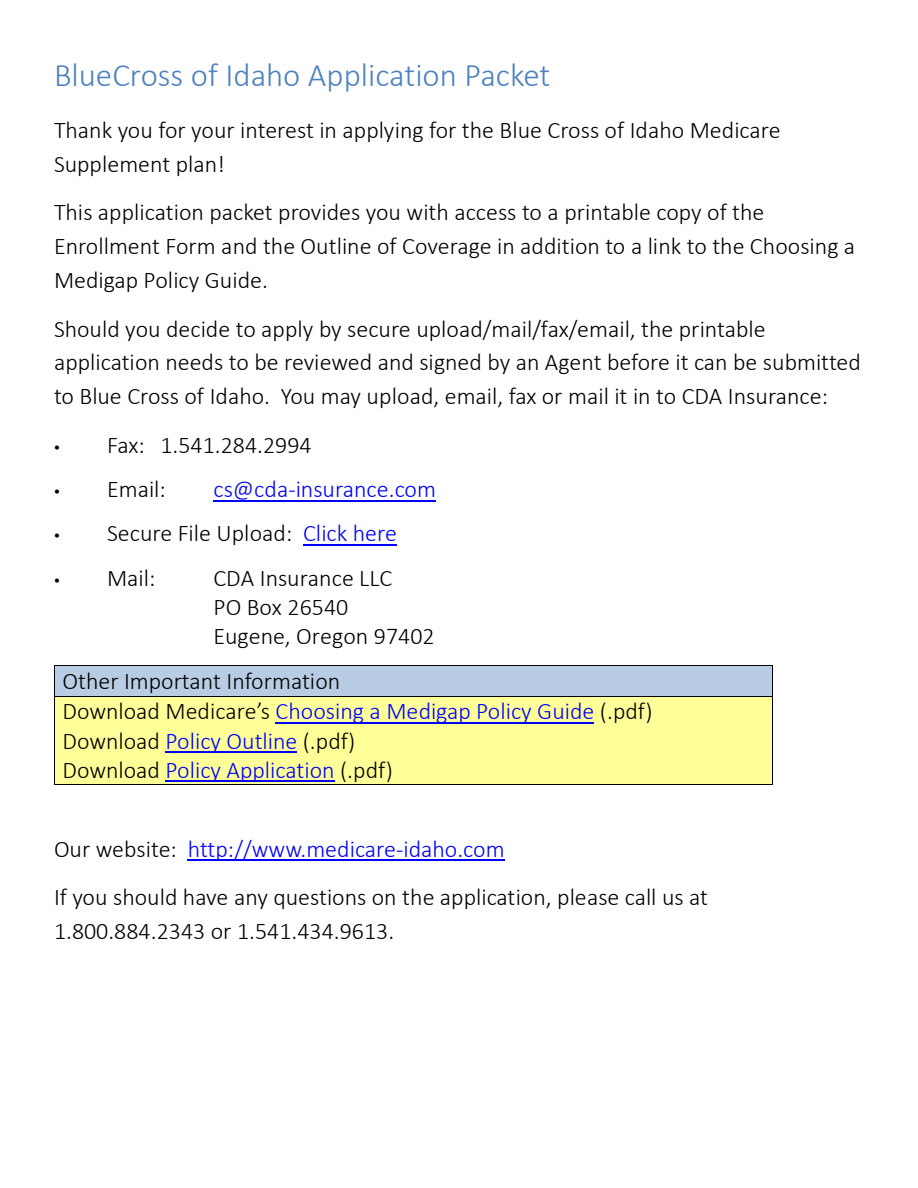
<style>
.page{position:relative;width:918px;height:1188px;background:#fff}
.page>*{position:absolute;margin:0;border:0;box-sizing:border-box;transform-origin:0 0}
.t1{font:300 33px "Calibri";color:#4f81bd}
.t2{font:300 24px/33.8px "Calibri";color:#000}
.t3{font:300 24px/29.1px "Calibri";color:#00f}
.s1{font-family:"Times New Roman";font-weight:400;font-size:16.5px}
.s2{color:#00f}
.s3{color:#000}
</style>
<div class="page">
<hr style="left:213px;top:500px;width:223px;height:1px;background:#00f">
<hr style="left:303px;top:544px;width:94px;height:2px;background:#00f">
<div style="left:55px;top:666px;width:717px;height:30px;background:#b8cce4"></div>
<hr style="left:55px;top:666px;width:717px;height:1px;background:#000">
<hr style="left:54px;top:666px;width:1px;height:30px;background:#000">
<hr style="left:772px;top:666px;width:1px;height:30px;background:#000">
<div style="left:55px;top:696px;width:717px;height:88px;background:#ff9"></div>
<hr style="left:276px;top:722px;width:318px;height:2px;background:#00f">
<hr style="left:165px;top:752px;width:132px;height:1px;background:#00f">
<hr style="left:165px;top:781px;width:170px;height:1px;background:#00f">
<hr style="left:55px;top:696px;width:717px;height:1px;background:#000">
<hr style="left:54px;top:696px;width:1px;height:88px;background:#000">
<hr style="left:55px;top:784px;width:717px;height:1px;background:#000">
<hr style="left:772px;top:696px;width:1px;height:88px;background:#000">
<hr style="left:188px;top:860px;width:317px;height:1px;background:#00f">
<p class="t1" style="left:54px;top:54px;width:498px">BlueCross of Idaho Application Packet</p>
<p class="t2" style="left:54px;top:113px;width:728px">Thank you for your interest in applying for the Blue Cross of Idaho Medicare<br>Supplement plan!</p>
<p class="t2" style="left:54px;top:195px;width:803px">This application packet provides you with access to a printable copy of the<br>Enrollment Form and the Outline of Coverage in addition to a link to the Choosing a<br>Medigap Policy Guide.</p>
<p class="t2" style="left:54px;top:312px;width:808px">Should you decide to apply by secure upload/mail/fax/email, the printable application needs to be reviewed and signed by an Agent before it can be submitted to Blue Cross of Idaho. You may upload, email, fax or mail it in to CDA Insurance:</p>
<p class="t2" style="left:54px;top:428px;width:259px"><span class="s1">•</span> Fax: 1.541.284.2994</p>
<p class="t2" style="left:54px;top:472px;width:113px"><span class="s1">•</span> Email:</p>
<p class="t3" style="left:213px;top:474px;width:224px">cs@cda-insurance.com</p>
<p class="t2" style="left:54px;top:516px;width:344px"><span class="s1">•</span> Secure File Upload: <span class="s2">Click here</span></p>
<p class="t2" style="left:54px;top:560px;width:103px"><span class="s1">•</span> Mail:</p>
<p class="t2" style="left:213px;top:563px;width:223px;line-height:29.4px">CDA Insurance LLC<br>PO Box 26540<br>Eugene, Oregon 97402</p>
<p class="t2" style="left:62px;top:664px;width:279px">Other Important Information</p>
<p class="t3" style="left:62px;top:697px;width:592px"><span class="s3">Download Medicare’s</span> Choosing a Medigap Policy Guide <span class="s3">(.pdf)</span></p>
<p class="t3" style="left:62px;top:726px;width:332px"><span class="s3">Download</span> Policy Outline <span class="s3">(.pdf)<br>Download</span> Policy Application <span class="s3">(.pdf)</span></p>
<p class="t3" style="left:54px;top:834px;width:452px"><span class="s3">Our website:</span> http://www.medicare-idaho.com</p>
<p class="t2" style="left:54px;top:880px;width:656px">If you should have any questions on the application, please call us at<br>1.800.884.2343 or 1.541.434.9613.</p>
</div>
